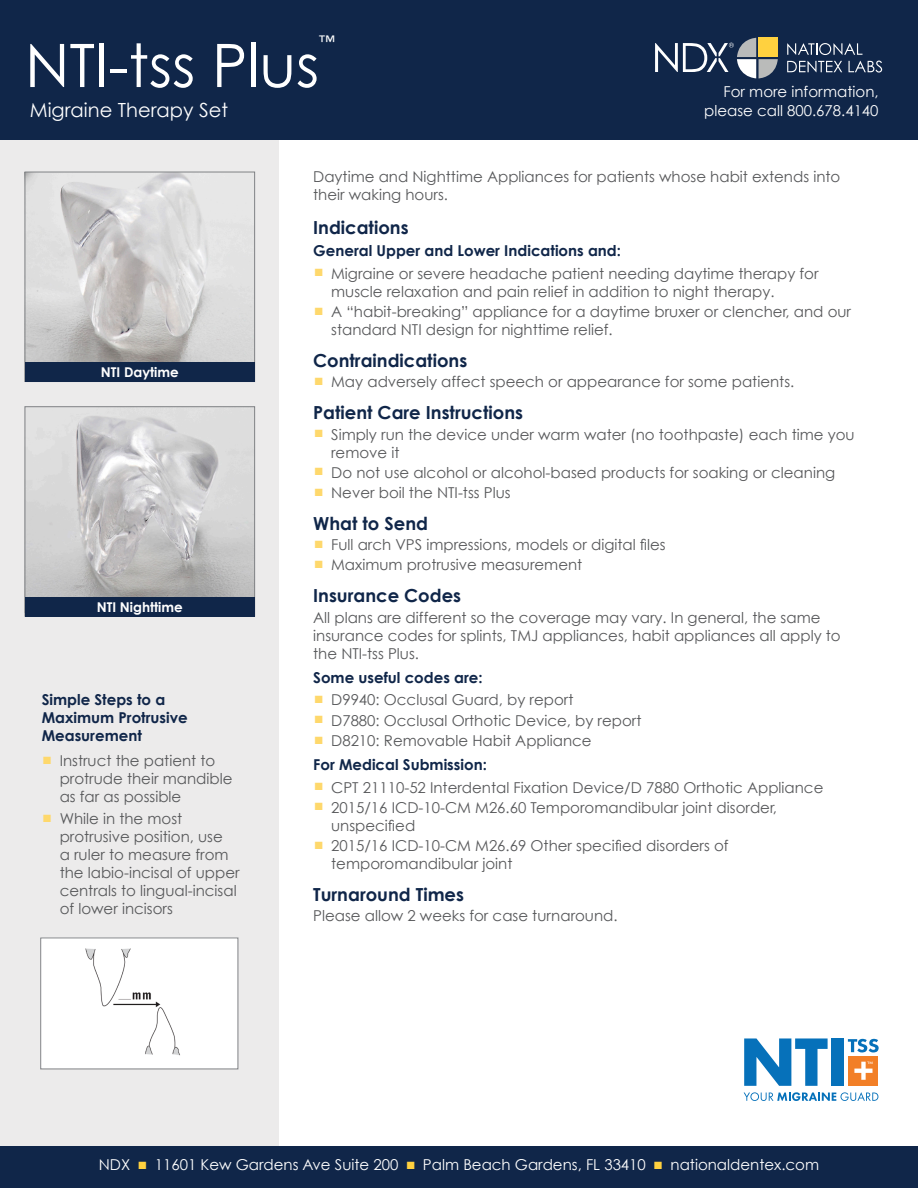
<style>
.page{position:relative;width:918px;height:1188px;background:#fff}
.page>*{position:absolute;margin:0;border:0;box-sizing:border-box;transform-origin:0 0}
.Main_Header_-_produc{font:60px "Century Gothic";color:#fff}
.Main_Head_sub{font:19.5px "Century Gothic";color:#fff}
.t1{font:700 18px "Century Gothic";color:#102649}
.Main_Header_-_produc-2{font:15.75px "Century Gothic";color:#fff}
.text{font:15px/18px "Century Gothic";color:#57585a}
.subhead{font:700 15px/18px "Century Gothic";color:#102649}
.t2{font:15px/19.5px "Century Gothic";color:#fff;text-align:right}
.sidebar_-_caption{font:700 13.5px "Century Gothic";color:#fff}
.s1{color:#fed86c}
.s2{color:#ffd13f}
</style>
<div class="page">
<div style="left:0;top:118px;width:279px;height:1048px;background:#ecebeb"></div>
<div style="left:0;top:1146px;width:918px;height:42px;background:#102649"></div>
<div style="left:0;top:0;width:918px;height:140px;background:#102649"></div>
<svg style="left:787px;top:43px;width:75px;height:12px"></svg>
<svg style="left:787px;top:61px;width:55px;height:11px"></svg>
<svg style="left:849px;top:61px;width:33px;height:12px"></svg>
<svg style="left:655px;top:38px;width:123px;height:40px"></svg>
<div style="left:849px;top:1056px;width:29px;height:29px;background:#f27f27"></div>
<svg style="left:744px;top:1038px;width:84px;height:48px"></svg>
<div style="left:831px;top:1039px;width:13px;height:47px;background:#0671ba"></div>
<svg style="left:848px;top:1039px;width:31px;height:13px"></svg>
<svg style="left:744px;top:1092px;width:134px;height:9px"></svg>
<svg style="left:854px;top:1062px;width:19px;height:18px"></svg>
<img style="left:27px;top:174px;width:226px;height:188px">
<div style="left:25px;top:172px;width:230px;height:210px;border:1px solid #808285"></div>
<img style="left:27px;top:408px;width:226px;height:189px">
<div style="left:25px;top:406px;width:230px;height:211px;border:1px solid #808285"></div>
<div style="left:41px;top:938px;width:197px;height:131px;background:#fff"></div>
<img style="left:85px;top:948px;width:95px;height:108px">
<div style="left:40px;top:938px;width:198px;height:131px;border:1px solid #808285"></div>
<div style="left:25px;top:597px;width:230px;height:20px;background:#102649"></div>
<div style="left:25px;top:362px;width:230px;height:20px;background:#102649"></div>
<p class="Main_Header_-_produc-2" style="left:319px;top:31px;width:17px">™</p>
<p class="Main_Header_-_produc" style="left:25px;top:29px;width:296px">NTI-tss Plus</p>
<p class="Main_Head_sub" style="left:30px;top:98px;width:200px">Migraine Therapy Set</p>
<p class="t2" style="left:704px;top:81px;width:176px">For more information, please call 800.678.4140</p>
<p class="sidebar_-_caption" style="left:101px;top:364px;width:80px">NTI Daytime</p>
<p class="sidebar_-_caption" style="left:97px;top:599px;width:88px">NTI Nighttime</p>
<p class="subhead" style="left:42px;top:690px;width:148px">Simple Steps to a<br>Maximum Protrusive<br>Measurement</p>
<p class="text" style="left:60px;top:751px;width:174px;text-indent:-17px"><span class="s1">■</span> Instruct the patient to protrude their mandible as far as possible</p>
<p class="text" style="left:60px;top:809px;width:181px;text-indent:-17px"><span class="s1">■</span> While in the most protrusive position, use<br>a ruler to measure from the labio-incisal of upper centrals to lingual-incisal of lower incisors</p>
<p class="text" style="left:313px;top:167px;width:529px">Daytime and Nighttime Appliances for patients whose habit extends into their waking hours.</p>
<p class="t1" style="left:313px;top:216px;width:97px">Indications</p>
<p class="subhead" style="left:313px;top:242px;width:309px">General Upper and Lower Indications and:</p>
<p class="text" style="left:331px;top:264px;width:489px;text-indent:-16px"><span class="s1">■</span> Migraine or severe headache patient needing daytime therapy for muscle relaxation and pain relief in addition to night therapy.</p>
<p class="text" style="left:331px;top:302px;width:521px;text-indent:-16px"><span class="s1">■</span> A “habit-breaking” appliance for a daytime bruxer or clencher, and our standard NTI design for nighttime relief.</p>
<p class="t1" style="left:313px;top:349px;width:156px">Contraindications</p>
<p class="text" style="left:315px;top:373px;width:481px"><span class="s1">■</span> May adversely affect speech or appearance for some patients.</p>
<p class="t1" style="left:313px;top:402px;width:211px">Patient Care Instructions</p>
<p class="text" style="left:331px;top:425px;width:525px;text-indent:-16px"><span class="s1">■</span> Simply run the device under warm water (no toothpaste) each time you remove it</p>
<p class="text" style="left:315px;top:463px;width:522px"><span class="s1">■</span> Do not use alcohol or alcohol-based products for soaking or cleaning</p>
<p class="text" style="left:315px;top:483px;width:197px"><span class="s1">■</span> Never boil the NTI-tss Plus</p>
<p class="t1" style="left:313px;top:512px;width:116px">What to Send</p>
<p class="text" style="left:315px;top:536px;width:353px"><span class="s1">■</span> Full arch VPS impressions, models or digital files</p>
<p class="text" style="left:315px;top:556px;width:269px"><span class="s1">■</span> Maximum protrusive measurement</p>
<p class="t1" style="left:313px;top:585px;width:149px">Insurance Codes</p>
<p class="text" style="left:313px;top:608px;width:529px">All plans are different so the coverage may vary. In general, the same insurance codes for splints, TMJ appliances, habit appliances all apply to the NTI-tss Plus.</p>
<p class="subhead" style="left:313px;top:668px;width:171px">Some useful codes are:</p>
<p class="text" style="left:315px;top:691px;width:260px"><span class="s1">■</span> D9940: Occlusal Guard, by report</p>
<p class="text" style="left:315px;top:711px;width:328px"><span class="s1">■</span> D7880: Occlusal Orthotic Device, by report</p>
<p class="text" style="left:315px;top:731px;width:279px"><span class="s1">■</span> D8210: Removable Habit Appliance</p>
<p class="subhead" style="left:313px;top:755px;width:175px">For Medical Submission:</p>
<p class="text" style="left:315px;top:778px;width:510px"><span class="s1">■</span> CPT 21110-52 Interdental Fixation Device/D 7880 Orthotic Appliance</p>
<p class="text" style="left:331px;top:798px;width:447px;text-indent:-16px"><span class="s1">■</span> 2015/16 ICD-10-CM M26.60 Temporomandibular joint disorder, unspecified</p>
<p class="text" style="left:331px;top:836px;width:399px;text-indent:-16px"><span class="s1">■</span> 2015/16 ICD-10-CM M26.69 Other specified disorders of temporomandibular joint</p>
<p class="t1" style="left:313px;top:883px;width:152px">Turnaround Times</p>
<p class="text" style="left:313px;top:907px;width:306px">Please allow 2 weeks for case turnaround.</p>
<p class="t2" style="left:99px;top:1155px;width:722px">NDX <span class="s2">■</span> 11601 Kew Gardens Ave Suite 200 <span class="s2">■</span> Palm Beach Gardens, FL 33410 <span class="s2">■</span> nationaldentex.com</p>
</div>
